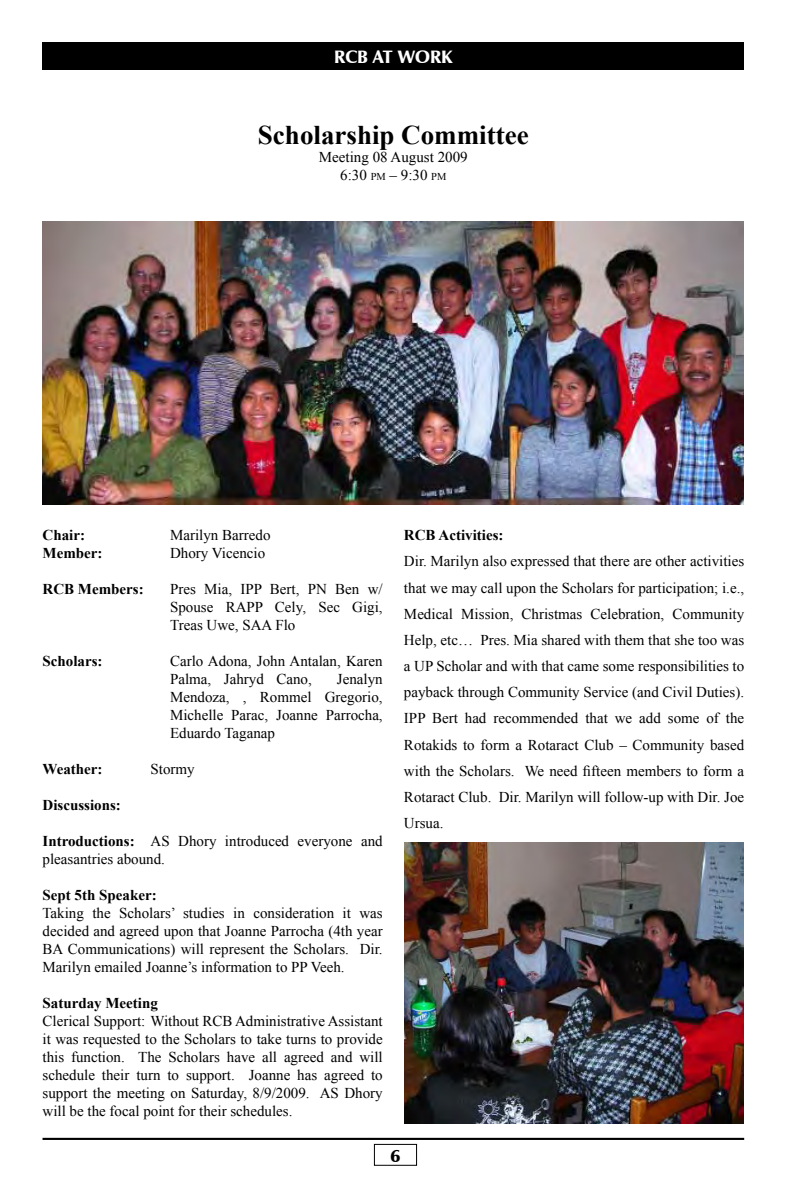
<style>
.page{position:relative;width:808px;height:1191px;background:#fff}
.page>*{position:absolute;margin:0;border:0;box-sizing:border-box;transform-origin:0 0}
.t1{font:700 27px "Times New Roman";color:#000}
.t2{font:900 18px "Zapf Humanist 601 BT";color:#fff}
.t3{font:900 18px "Zapf Humanist 601 BT";color:#000}
.t4{font:15px/18px "Times New Roman";color:#000;text-align:justify}
.t5{font:700 15px "Times New Roman";color:#000}
.s1{font-size:10.5px}
.s2{font-weight:700}
</style>
<div class="page">
<div style="left:374px;top:1144px;width:43px;height:21px;border:1px solid #000"></div>
<hr style="left:43px;top:1137px;width:701px;height:3px;background:#000">
<div style="left:43px;top:43px;width:701px;height:27px;background:#000"></div>
<img style="left:43px;top:221px;width:701px;height:283px">
<img style="left:404px;top:842px;width:339px;height:281px">
<p class="t2" style="left:334px;top:46px;width:120px">RCB AT WORK</p>
<h1 class="t1" style="left:258px;top:117px;width:272px">Scholarship Committee</h1>
<p class="t4" style="left:319px;top:148px;width:150px;text-align:center">Meeting 08 August 2009<br>6:30 <span class="s1">pm</span> – 9:30 <span class="s1">pm</span></p>
<p class="t5" style="left:43px;top:525px;width:44px">Chair:</p>
<p class="t4" style="left:170px;top:526px;width:102px">Marilyn Barredo</p>
<p class="t5" style="left:43px;top:543px;width:61px">Member:</p>
<p class="t4" style="left:170px;top:544px;width:97px">Dhory Vicencio</p>
<p class="t5" style="left:43px;top:579px;width:103px">RCB Members:</p>
<p class="t4" style="left:170px;top:580px;width:214px">Pres Mia, IPP Bert, PN Ben w/ Spouse RAPP Cely, Sec Gigi, Treas Uwe, SAA Flo</p>
<p class="t5" style="left:43px;top:651px;width:62px">Scholars:</p>
<p class="t4" style="left:170px;top:652px;width:214px">Carlo Adona, John Antalan, Karen<br>Palma, Jahryd Cano,</p>
<p class="t4" style="left:170px;top:670px;width:214px;text-indent:167px">Jenalyn Mendoza, , Rommel Gregorio, Michelle Parac, Joanne Parrocha, Eduardo Taganap</p>
<p class="t5" style="left:43px;top:759px;width:61px">Weather:</p>
<p class="t4" style="left:151px;top:760px;width:46px">Stormy</p>
<p class="t5" style="left:43px;top:795px;width:80px">Discussions:</p>
<p class="t4" style="left:43px;top:832px;width:342px"><span class="s2">Introductions:</span> AS Dhory introduced everyone and pleasantries abound.</p>
<p class="t5" style="left:43px;top:885px;width:116px">Sept 5th Speaker:</p>
<p class="t4" style="left:43px;top:904px;width:342px">Taking the Scholars’ studies in consideration it was decided and agreed upon that Joanne Parrocha (4th year BA Communications) will represent the Scholars. Dir.<br>Marilyn emailed Joanne’s information to PP Veeh.</p>
<p class="t5" style="left:43px;top:993px;width:117px">Saturday Meeting</p>
<p class="t4" style="left:43px;top:1012px;width:342px">Clerical Support: Without RCB Administrative Assistant it was requested to the Scholars to take turns to provide this function. The Scholars have all agreed and will schedule their turn to support. Joanne has agreed to support the meeting on Saturday, 8/9/2009. AS Dhory will be the focal point for their schedules.</p>
<p class="t5" style="left:404px;top:525px;width:101px">RCB Activities:</p>
<p class="t4" style="left:404px;top:548px;width:342px;line-height:26.1px">Dir. Marilyn also expressed that there are other activities that we may call upon the Scholars for participation; i.e., Medical Mission, Christmas Celebration, Community Help, etc… Pres. Mia shared with them that she too was a UP Scholar and with that came some responsibilities to payback through Community Service (and Civil Duties).<br>IPP Bert had recommended that we add some of the Rotakids to form a Rotaract Club – Community based with the Scholars. We need fifteen members to form a Rotaract Club. Dir. Marilyn will follow-up with Dir. Joe Ursua.</p>
<p class="t3" style="left:390px;top:1144px;width:11px">6</p>
</div>
